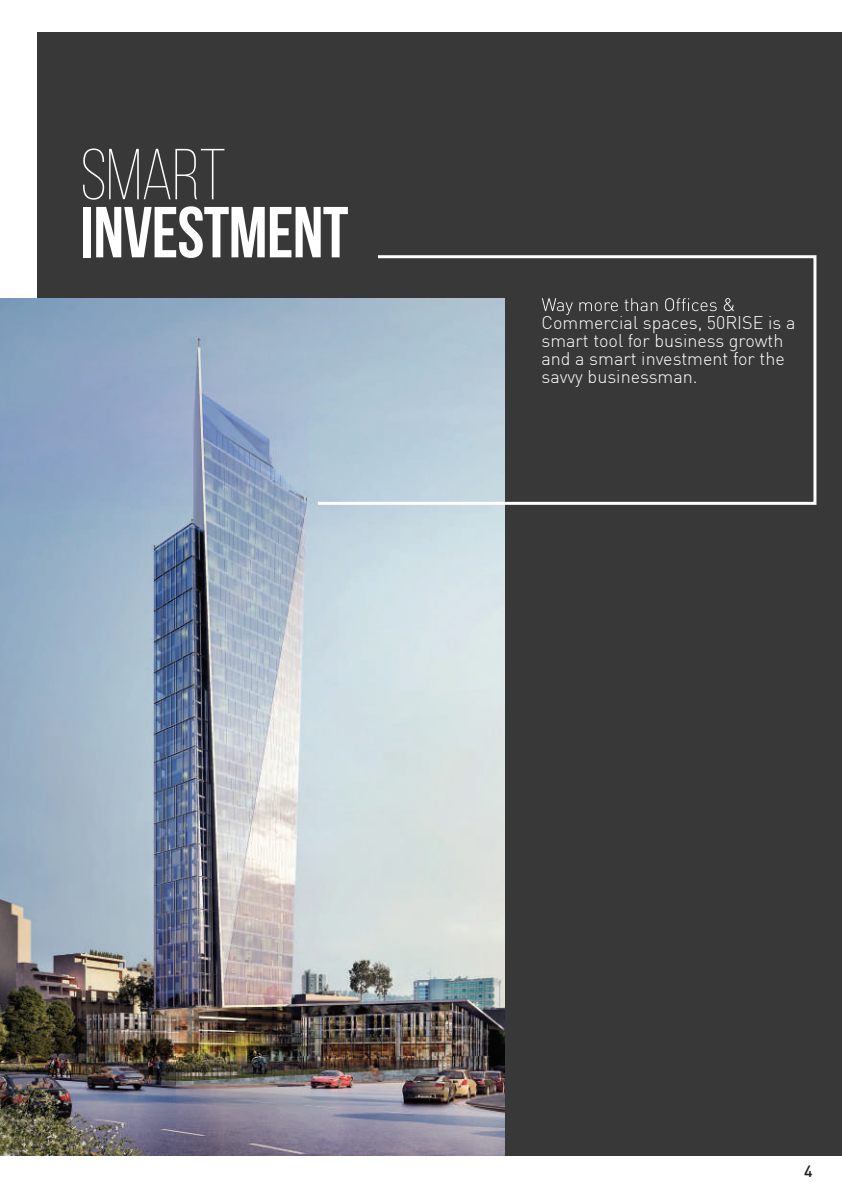
<style>
.page{position:relative;width:842px;height:1191px;background:#fff}
.page>*{position:absolute;margin:0;border:0;box-sizing:border-box;transform-origin:0 0}
.t1{font:700 72px "Bebas Neue";letter-spacing:-.01em;color:#fff}
.t2{font:300 72px "Bebas Neue";letter-spacing:-.01em;color:#fff}
.t3{font:300 18px/18px "DIN";color:#fff}
.t4{font:500 16px "DIN";color:#231f20}
</style>
<div class="page">
<div style="left:37px;top:32px;width:805px;height:1123px;background:#383839"></div>
<img style="left:0;top:298px;width:505px;height:857px">
<svg style="left:315px;top:255px;width:502px;height:251px"></svg>
<svg style="left:542px;top:298px;width:192px;height:17px"></svg>
<h1 class="t2" style="left:80px;top:136px;width:147px">SMART</h1>
<h1 class="t1" style="left:80px;top:193px;width:270px">INVESTMENT</h1>
<p class="t3" style="left:541px;top:313px;width:255px">Commercial spaces, 50RISE is a smart tool for business growth and a smart investment for the savvy businessman.</p>
<p class="t4" style="left:804px;top:1160px;width:10px">4</p>
</div>
